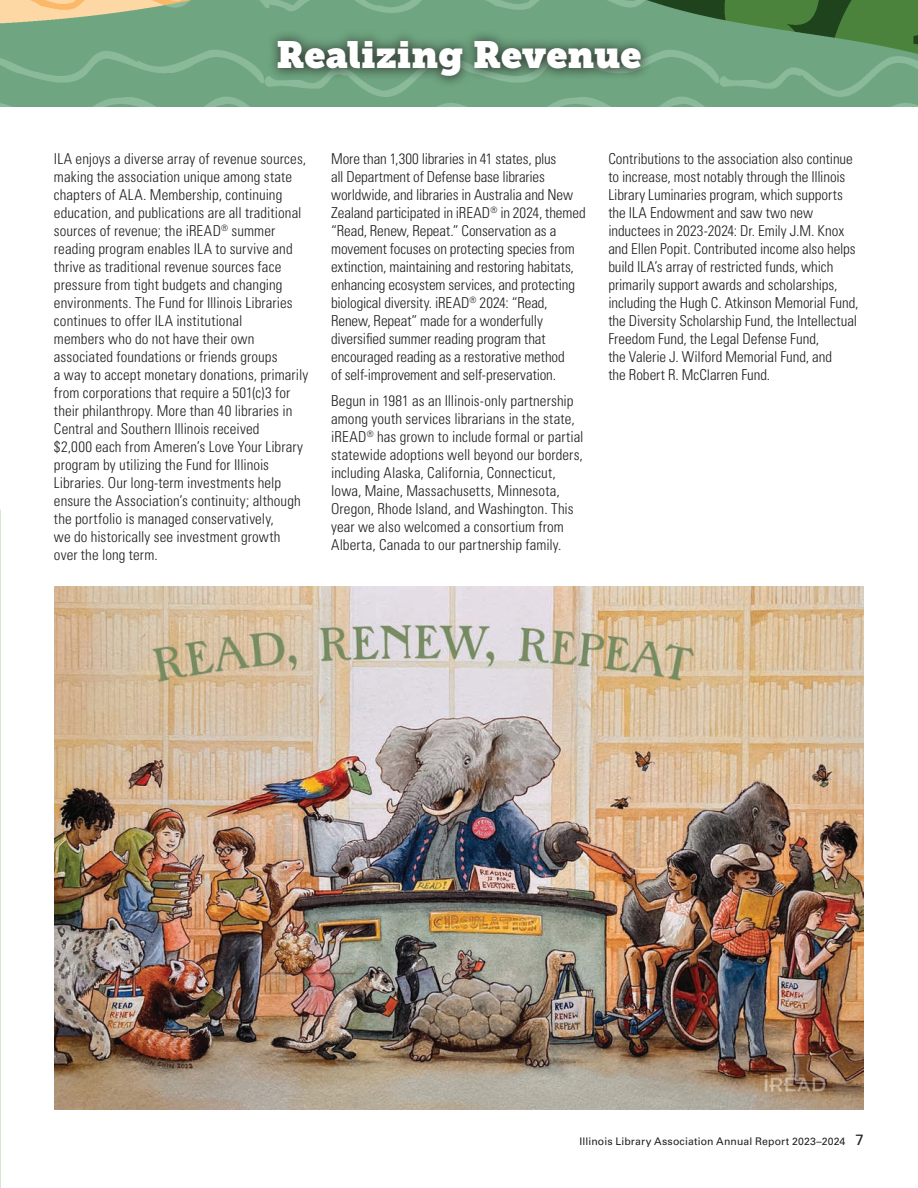
<style>
.page{position:relative;width:918px;height:1188px;background:#fff}
.page>*{position:absolute;margin:0;border:0;box-sizing:border-box;transform-origin:0 0}
.t1{font:37.5px "Museo Slab";color:#fff}
.t2{font:300 condensed 15px/18px "Univers LT Std";color:#231f20}
.t3{font:10.5px "Univers LT Std";letter-spacing:.01em;color:#231f20}
.s1{font-size:15px}
</style>
<div class="page">
<img style="left:0;top:0;width:918px;height:107px">
<div style="left:266px;top:29px;width:387px;height:60px;background:#231f20;opacity:.75"></div>
<img style="left:54px;top:586px;width:810px;height:523px">
<p class="t1" style="left:276px;top:33px;width:367px">Realizing Revenue</p>
<p class="t2" style="left:54px;top:150px;width:256px">ILA enjoys a diverse array of revenue sources, making the association unique among state chapters of ALA. Membership, continuing education, and publications are all traditional sources of revenue; the iREAD<sup>®</sup> summer reading program enables ILA to survive and thrive as traditional revenue sources face pressure from tight budgets and changing environments. The Fund for Illinois Libraries continues to offer ILA institutional<br>members who do not have their own associated foundations or friends groups<br>a way to accept monetary donations, primarily from corporations that require a 501(c)3 for their philanthropy. More than 40 libraries in Central and Southern Illinois received<br>$2,000 each from Ameren’s Love Your Library program by utilizing the Fund for Illinois Libraries. Our long-term investments help ensure the Association’s continuity; although the portfolio is managed conservatively,<br>we do historically see investment growth<br>over the long term.</p>
<p class="t2" style="left:331px;top:150px;width:256px">More than 1,300 libraries in 41 states, plus<br>all Department of Defense base libraries worldwide, and libraries in Australia and New Zealand participated in iREAD<sup>®</sup> in 2024, themed “Read, Renew, Repeat.” Conservation as a movement focuses on protecting species from extinction, maintaining and restoring habitats, enhancing ecosystem services, and protecting biological diversity. iREAD<sup>®</sup> 2024: “Read, Renew, Repeat” made for a wonderfully diversified summer reading program that encouraged reading as a restorative method<br>of self-improvement and self-preservation.</p>
<p class="t2" style="left:331px;top:392px;width:254px">Begun in 1981 as an Illinois-only partnership among youth services librarians in the state, iREAD<sup>®</sup> has grown to include formal or partial statewide adoptions well beyond our borders, including Alaska, California, Connecticut, Iowa, Maine, Massachusetts, Minnesota, Oregon, Rhode Island, and Washington. This year we also welcomed a consortium from Alberta, Canada to our partnership family.</p>
<p class="t2" style="left:608px;top:150px;width:252px">Contributions to the association also continue to increase, most notably through the Illinois Library Luminaries program, which supports the ILA Endowment and saw two new inductees in 2023-2024: Dr. Emily J.M. Knox and Ellen Popit. Contributed income also helps build ILA’s array of restricted funds, which primarily support awards and scholarships, including the Hugh C. Atkinson Memorial Fund, the Diversity Scholarship Fund, the Intellectual Freedom Fund, the Legal Defense Fund,<br>the Valerie J. Wilford Memorial Fund, and<br>the Robert R. McClarren Fund.</p>
<p class="t3" style="left:580px;top:1135px;width:286px">Illinois Library Association Annual Report 2023–2024 <span class="s1">7</span></p>
</div>
